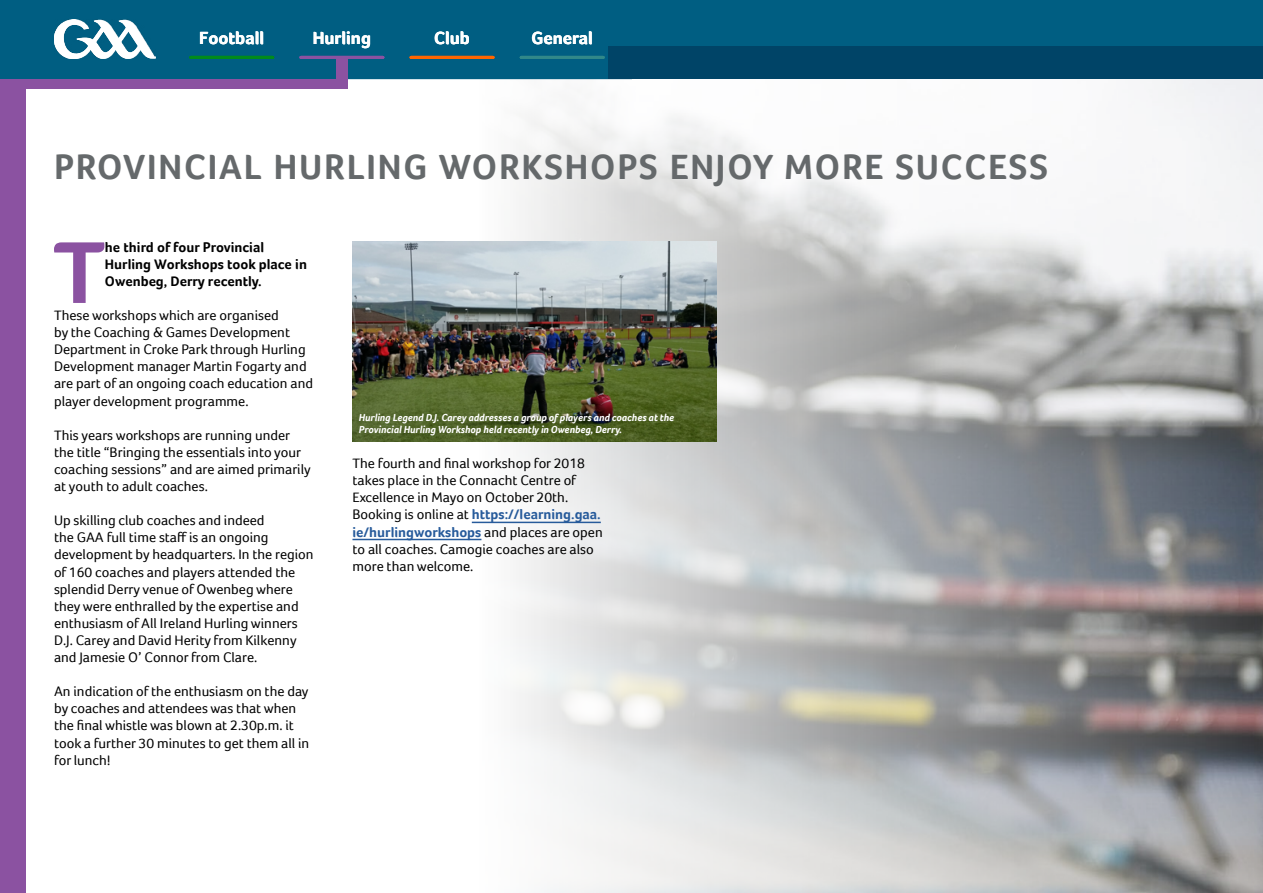
<style>
.page{position:relative;width:1263px;height:893px;background:#fff}
.page>*{position:absolute;margin:0;border:0;box-sizing:border-box;transform-origin:0 0}
.t1{font:700 90.3px "Foco";color:#8b52a1}
.t2{font:700 36px "Foco";letter-spacing:.05em;color:#65696b}
.t3{font:700 18px "Foco";color:#fff}
.t4{font:14.25px/17.1px "Foco";color:#000}
.t5{font:700 14.25px/17.1px "Foco";color:#000}
.t6{font:italic 700 10.5px/12.6px "Foco";color:#fff}
.s1{font-weight:700;color:#275b9b}
</style>
<div class="page">
<div style="left:0;top:0;width:1263px;height:79px;background:#005e82"></div>
<div style="left:336px;top:57px;width:12px;height:22px;background:#8b52a1"></div>
<div style="left:0;top:79px;width:348px;height:10px;background:#8b52a1"></div>
<div style="left:0;top:87px;width:26px;height:806px;background:#8b52a1"></div>
<img style="left:348px;top:79px;width:915px;height:814px">
<hr style="left:472px;top:522px;width:129px;height:1px;background:#275b9b">
<hr style="left:352px;top:539px;width:129px;height:1px;background:#275b9b">
<div style="left:608px;top:47px;width:655px;height:32px;background:#004467"></div>
<hr style="left:191px;top:56px;width:82px;height:3px;background:#018b1c">
<hr style="left:301px;top:56px;width:82px;height:3px;background:#8b52a1">
<hr style="left:411px;top:56px;width:82px;height:3px;background:#f60">
<hr style="left:521px;top:56px;width:82px;height:3px;background:#318889">
<svg style="left:54px;top:20px;width:101px;height:39px"></svg>
<img style="left:352px;top:242px;width:364px;height:200px">
<p class="t3" style="left:199px;top:27px;width:66px">Football</p>
<p class="t3" style="left:313px;top:27px;width:60px">Hurling</p>
<p class="t3" style="left:434px;top:27px;width:37px">Club</p>
<p class="t3" style="left:531px;top:27px;width:63px">General</p>
<h2 class="t2" style="left:54px;top:146px;width:995px">PROVINCIAL HURLING WORKSHOPS ENJOY MORE SUCCESS</h2>
<h1 class="t1" style="left:53px;top:219px;width:53px">T</h1>
<p class="t5" style="left:105px;top:238px;width:204px">he third of four Provincial<br>Hurling Workshops took place in<br>Owenbeg, Derry recently.</p>
<p class="t4" style="left:54px;top:307px;width:261px">These workshops which are organised<br>by the Coaching &amp; Games Development Department in Croke Park through Hurling Development manager Martin Fogarty and are part of an ongoing coach education and player development programme.</p>
<p class="t4" style="left:54px;top:426px;width:258px">This years workshops are running under the title “Bringing the essentials into your coaching sessions” and are aimed primarily at youth to adult coaches.</p>
<p class="t4" style="left:54px;top:512px;width:261px">Up skilling club coaches and indeed<br>the GAA full time staff is an ongoing development by headquarters. In the region of 160 coaches and players attended the splendid Derry venue of Owenbeg where they were enthralled by the expertise and enthusiasm of All Ireland Hurling winners D.J. Carey and David Herity from Kilkenny and Jamesie O’ Connor from Clare.</p>
<p class="t4" style="left:54px;top:683px;width:257px">An indication of the enthusiasm on the day by coaches and attendees was that when the final whistle was blown at 2.30p.m. it took a further 30 minutes to get them all in for lunch!</p>
<p class="t6" style="left:359px;top:411px;width:317px">Hurling Legend D.J. Carey addresses a group of players and coaches at the<br>Provincial Hurling Workshop held recently in Owenbeg, Derry.</p>
<p class="t4" style="left:352px;top:455px;width:252px">The fourth and final workshop for 2018 takes place in the Connacht Centre of Excellence in Mayo on October 20th.<br>Booking is online at <span class="s1">https://learning.gaa. ie/hurlingworkshops</span> and places are open to all coaches. Camogie coaches are also more than welcome.</p>
</div>
